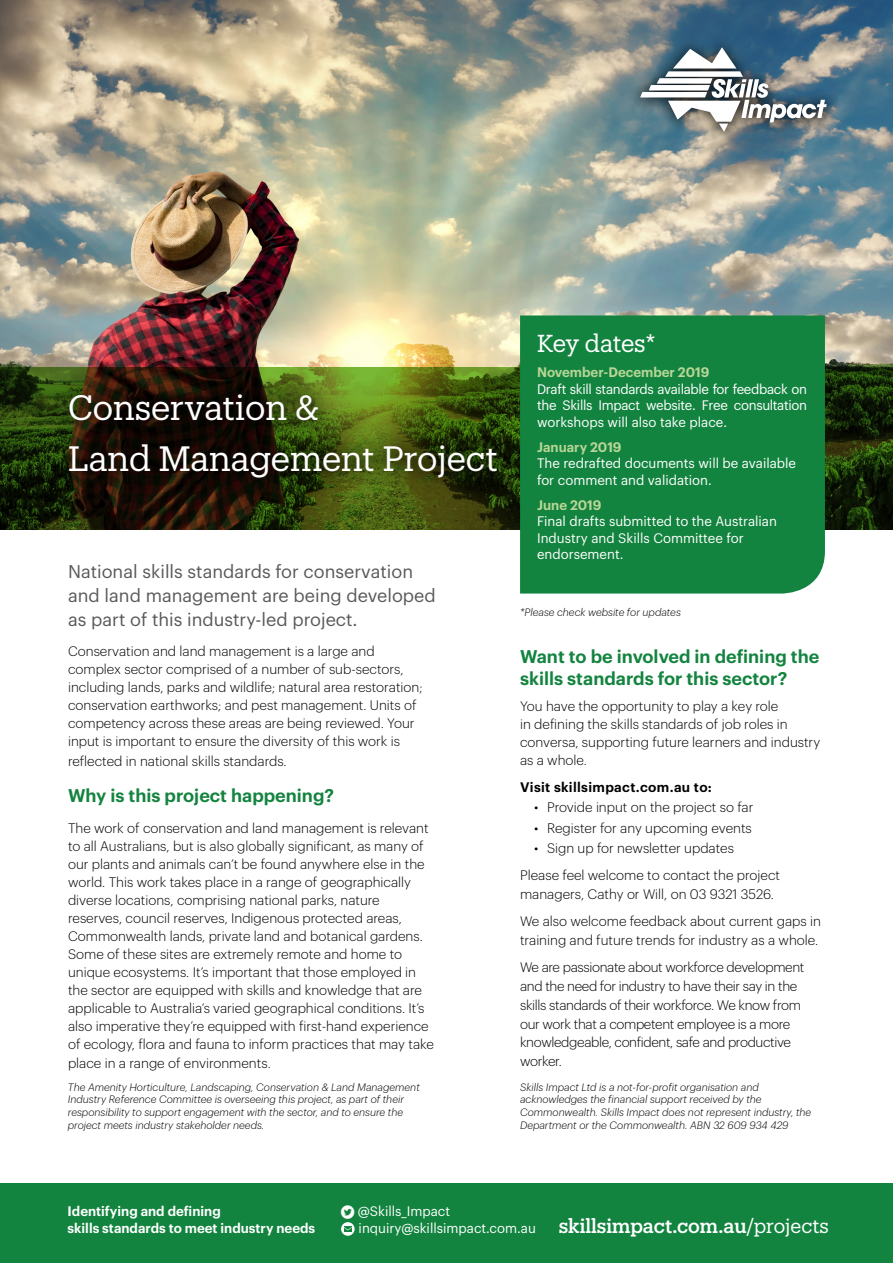
<style>
.page{position:relative;width:893px;height:1263px;background:#fff}
.page>*{position:absolute;margin:0;border:0;box-sizing:border-box;transform-origin:0 0}
.t1{font:34.5px/51.4px "Produkt";color:#fff}
.t2{font:24px "Produkt";letter-spacing:-.015em;color:#fff}
.t3{font:500 19.5px "Produkt";color:#fff}
.t4{font:18px/24px "Graphik";color:#58595b}
.t5{font:600 18px/21.8px "Graphik";color:#13843f}
.t6{font:300 13.5px/18px "Graphik";color:#000}
.t7{font:13.5px/16.5px "Graphik";color:#fff}
.t8{font:300 13.5px/18.8px "Graphik";letter-spacing:-.025em;color:#000}
.t9{font:600 13.5px/16.5px "Graphik";color:#fff}
.t10{font:600 13.5px "Graphik";color:#b8d697}
.t11{font:600 13.5px "Graphik";letter-spacing:.025em;color:#000}
.t12{font:italic 300 10.5px/12.6px "Graphik";color:#000}
.s1{font-weight:400}
</style>
<div class="page">
<img style="left:0;top:1px;width:893px;height:366px">
<div style="left:628px;top:35px;width:211px;height:109px;background:#000;opacity:.75"></div>
<svg style="left:640px;top:47px;width:187px;height:85px"></svg>
<div style="left:0;top:1183px;width:893px;height:80px;background:#13843f"></div>
<svg style="left:0;top:367px;width:893px;height:163px;background:#27340b"></svg>
<div style="left:520px;top:315px;width:305px;height:278px;background:#13843f"></div>
<div style="left:51px;top:376px;width:464px;height:121px;background:#000;opacity:.75"></div>
<div style="left:341px;top:1222px;width:14px;height:14px;background:#fff;border-radius:50%"></div>
<svg style="left:344px;top:1230px;width:8px;height:2px"></svg>
<svg style="left:344px;top:1226px;width:8px;height:4px"></svg>
<h1 class="t1" style="left:68px;top:380px;width:431px">Conservation &amp;<br>Land Management Project</h1>
<h3 class="t4" style="left:68px;top:557px;width:369px">National skills standards for conservation and land management are being developed as part of this industry-led project.</h3>
<p class="t6" style="left:68px;top:641px;width:356px">Conservation and land management is a large and complex sector comprised of a number of sub-sectors, including lands, parks and wildlife; natural area restoration; conservation earthworks; and pest management. Units of competency across these areas are being reviewed. Your input is important to ensure the diversity of this work is</p>
<p class="t6" style="left:68px;top:751px;width:220px">reflected in national skills standards.</p>
<h3 class="t5" style="left:68px;top:783px;width:268px">Why is this project happening?</h3>
<p class="t6" style="left:68px;top:818px;width:367px">The work of conservation and land management is relevant to all Australians, but is also globally significant, as many of our plants and animals can’t be found anywhere else in the world. This work takes place in a range of geographically diverse locations, comprising national parks, nature reserves, council reserves, Indigenous protected areas, Commonwealth lands, private land and botanical gardens.<br>Some of these sites are extremely remote and home to unique ecosystems. It’s important that those employed in the sector are equipped with skills and knowledge that are applicable to Australia’s varied geographical conditions. It’s also imperative they’re equipped with first-hand experience of ecology, flora and fauna to inform practices that may take</p>
<p class="t6" style="left:68px;top:1053px;width:204px">place in a range of environments.</p>
<h2 class="t2" style="left:537px;top:327px;width:120px">Key dates*</h2>
<p class="t10" style="left:537px;top:362px;width:174px">November-December 2019</p>
<p class="t7" style="left:537px;top:379px;width:272px;text-align:justify">Draft skill standards available for feedback on the Skills Impact website. Free consultation workshops will also take place.</p>
<p class="t10" style="left:537px;top:436px;width:86px">January 2019</p>
<p class="t7" style="left:537px;top:454px;width:261px">The redrafted documents will be available for comment and validation.</p>
<p class="t10" style="left:537px;top:494px;width:66px">June 2019</p>
<p class="t7" style="left:537px;top:512px;width:241px">Final drafts submitted to the Australian<br>Industry and Skills Committee for endorsement.</p>
<p class="t12" style="left:520px;top:605px;width:162px">*Please check website for updates</p>
<h3 class="t5" style="left:520px;top:644px;width:301px">Want to be involved in defining the skills standards for this sector?</h3>
<p class="t6" style="left:520px;top:696px;width:302px">You have the opportunity to play a key role<br>in defining the skills standards of job roles in conversa, supporting future learners and industry as a whole.</p>
<p class="t11" style="left:520px;top:776px;width:193px">Visit skillsimpact.com.au to:</p>
<p class="t6" style="left:534px;top:797px;width:221px">• Provide input on the project so far</p>
<p class="t6" style="left:534px;top:818px;width:219px">• Register for any upcoming events</p>
<p class="t6" style="left:520px;top:833px;width:261px;line-height:27.3px;text-indent:14px">• Sign up for newsletter updates<br>Please feel welcome to contact the project</p>
<p class="t6" style="left:520px;top:879px;width:302px;line-height:27.3px">managers, Cathy or Will, on 03 9321 3526.<br>We also welcome feedback about current gaps in</p>
<p class="t8" style="left:520px;top:925px;width:300px;line-height:27.3px">training and future trends for industry as a whole.<br>We are passionate about workforce development</p>
<p class="t8" style="left:520px;top:976px;width:282px">and the need for industry to have their say in the skills standards of their workforce. We know from our work that a competent employee is a more knowledgeable, confident, safe and productive worker.</p>
<p class="t12" style="left:68px;top:1080px;width:354px">The Amenity Horticulture, Landscaping, Conservation &amp; Land Management Industry Reference Committee is overseeing this project, as part of their responsibility to support engagement with the sector, and to ensure the project meets industry stakeholder needs.</p>
<p class="t12" style="left:520px;top:1080px;width:293px">Skills Impact Ltd is a not-for-profit organisation and acknowledges the financial support received by the Commonwealth. Skills Impact does not represent industry, the Department or the Commonwealth. ABN 32 609 934 429</p>
<p class="t9" style="left:68px;top:1202px;width:249px">Identifying and defining<br>skills standards to meet industry needs</p>
<p class="t7" style="left:358px;top:1201px;width:94px">@Skills_Impact</p>
<p class="t7" style="left:359px;top:1218px;width:179px">inquiry@skillsimpact.com.au</p>
<h3 class="t3" style="left:559px;top:1212px;width:271px">skillsimpact.com.au<span class="s1">/projects</span></h3>
</div>
